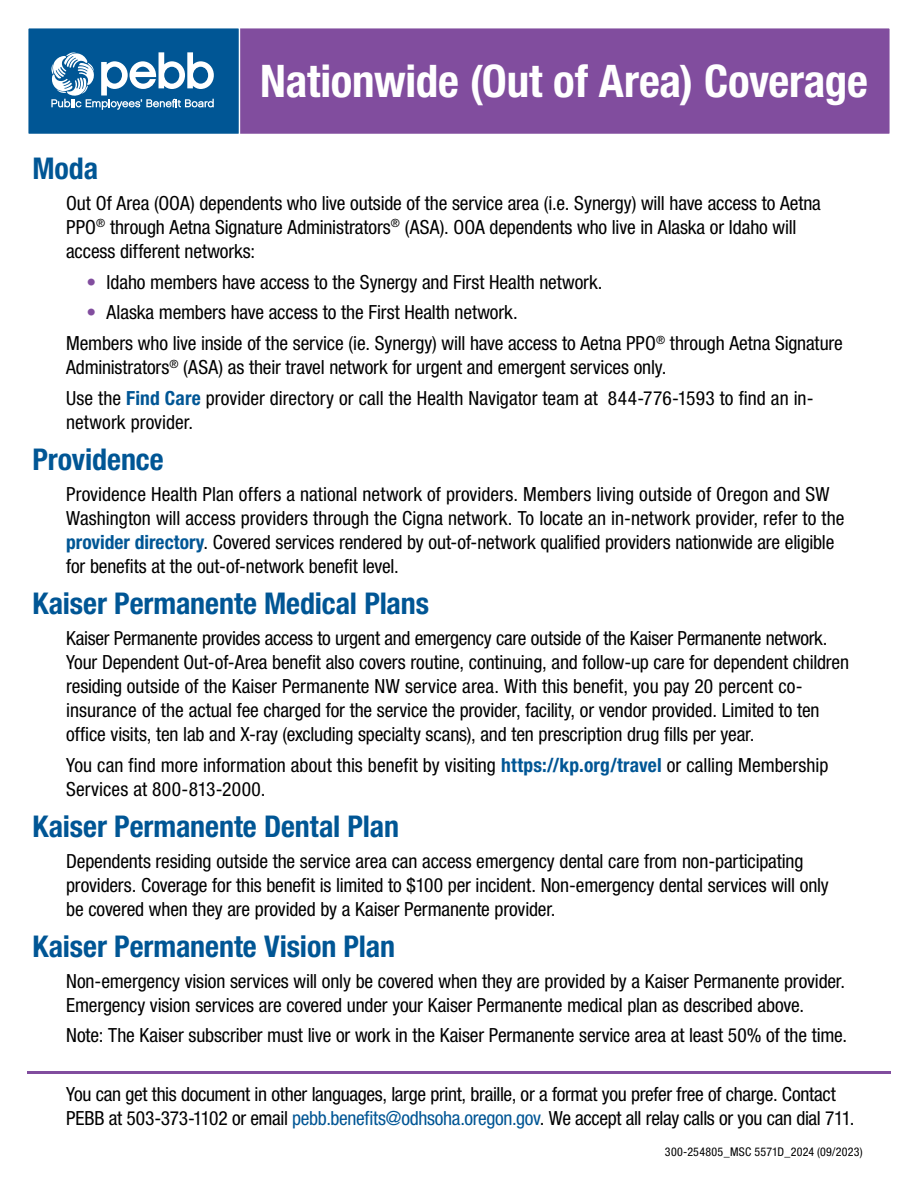
<style>
.page{position:relative;width:918px;height:1188px;background:#fff}
.page>*{position:absolute;margin:0;border:0;box-sizing:border-box;transform-origin:0 0}
.Body{font:700 condensed 45px "Helvetica Neue LT Std";letter-spacing:-.005em;color:#fff}
.t1{font:700 condensed 30px "Helvetica Neue LT Std";color:#005695}
.Body-2{font:condensed 19.5px/24px "Helvetica Neue LT Std";letter-spacing:-.005em;color:#000}
.bullets{font:condensed 19.5px "Helvetica Neue LT Std";letter-spacing:-.005em;color:#000}
.Body-3{font:condensed 12px "Helvetica Neue LT Std";letter-spacing:.025em;color:#000}
.s1{font-weight:700;color:#814d9e}
.s2{font-weight:700;color:#005695}
.s3{color:#005695}
</style>
<div class="page">
<div style="left:238px;top:27px;width:653px;height:108px;background:#814d9e;border:1px solid #fff"></div>
<div style="left:27px;top:27px;width:213px;height:108px;background:#005695;border:1px solid #fff"></div>
<svg style="left:51px;top:52px;width:163px;height:58px"></svg>
<hr style="left:27px;top:1071px;width:864px;height:3px;background:#814d9e">
<p class="Body" style="left:260px;top:54px;width:609px">Nationwide (Out of Area) Coverage</p>
<h2 class="t1" style="left:32px;top:150px;width:67px">Moda</h2>
<p class="Body-2" style="left:66px;top:191px;width:756px">Out Of Area (OOA) dependents who live outside of the service area (i.e. Synergy) will have access to Aetna<br>PPO<sup>®</sup> through Aetna Signature Administrators<sup>®</sup> (ASA). OOA dependents who live in Alaska or Idaho will access different networks:</p>
<p class="bullets" style="left:86px;top:270px;width:518px"><span class="s1">•</span> Idaho members have access to the Synergy and First Health network.</p>
<p class="bullets" style="left:86px;top:301px;width:433px"><span class="s1">•</span> Alaska members have access to the First Health network.</p>
<p class="Body-2" style="left:66px;top:331px;width:778px">Members who live inside of the service (ie. Synergy) will have access to Aetna PPO<sup>®</sup> through Aetna Signature<br>Administrators<sup>®</sup> (ASA) as their travel network for urgent and emergent services only.</p>
<p class="Body-2" style="left:66px;top:386px;width:749px">Use the <span class="s2">Find Care</span> provider directory or call the Health Navigator team at 844-776-1593 to find an in&shy;network provider.</p>
<h2 class="t1" style="left:32px;top:441px;width:133px">Providence</h2>
<p class="Body-2" style="left:66px;top:482px;width:780px">Providence Health Plan offers a national network of providers. Members living outside of Oregon and SW Washington will access providers through the Cigna network. To locate an in-network provider, refer to the <span class="s2">provider directory</span>. Covered services rendered by out-of-network qualified providers nationwide are eligible for benefits at the out-of-network benefit level.</p>
<h2 class="t1" style="left:32px;top:585px;width:398px">Kaiser Permanente Medical Plans</h2>
<p class="Body-2" style="left:66px;top:626px;width:784px">Kaiser Permanente provides access to urgent and emergency care outside of the Kaiser Permanente network.<br>Your Dependent Out-of-Area benefit also covers routine, continuing, and follow-up care for dependent children residing outside of the Kaiser Permanente NW service area. With this benefit, you pay 20 percent co&shy;insurance of the actual fee charged for the service the provider, facility, or vendor provided. Limited to ten office visits, ten lab and X-ray (excluding specialty scans), and ten prescription drug fills per year.</p>
<p class="Body-2" style="left:66px;top:753px;width:764px">You can find more information about this benefit by visiting <span class="s2">https://kp.org/travel</span> or calling Membership<br>Services at 800-813-2000.</p>
<h2 class="t1" style="left:32px;top:808px;width:368px">Kaiser Permanente Dental Plan</h2>
<p class="Body-2" style="left:66px;top:849px;width:764px">Dependents residing outside the service area can access emergency dental care from non-participating providers. Coverage for this benefit is limited to $100 per incident. Non-emergency dental services will only be covered when they are provided by a Kaiser Permanente provider.</p>
<h2 class="t1" style="left:32px;top:928px;width:364px">Kaiser Permanente Vision Plan</h2>
<p class="Body-2" style="left:66px;top:969px;width:781px">Non-emergency vision services will only be covered when they are provided by a Kaiser Permanente provider.<br>Emergency vision services are covered under your Kaiser Permanente medical plan as described above.</p>
<p class="Body-2" style="left:66px;top:1023px;width:783px">Note: The Kaiser subscriber must live or work in the Kaiser Permanente service area at least 50% of the time.</p>
<p class="Body-2" style="left:66px;top:1082px;width:790px">You can get this document in other languages, large print, braille, or a format you prefer free of charge. Contact<br>PEBB at 503-373-1102 or email <span class="s3">pebb.benefits@odhsoha.oregon.gov</span>. We accept all relay calls or you can dial 711.</p>
<p class="Body-3" style="left:665px;top:1145px;width:199px">300-254805_MSC 5571D_2024 (09/2023)</p>
</div>
